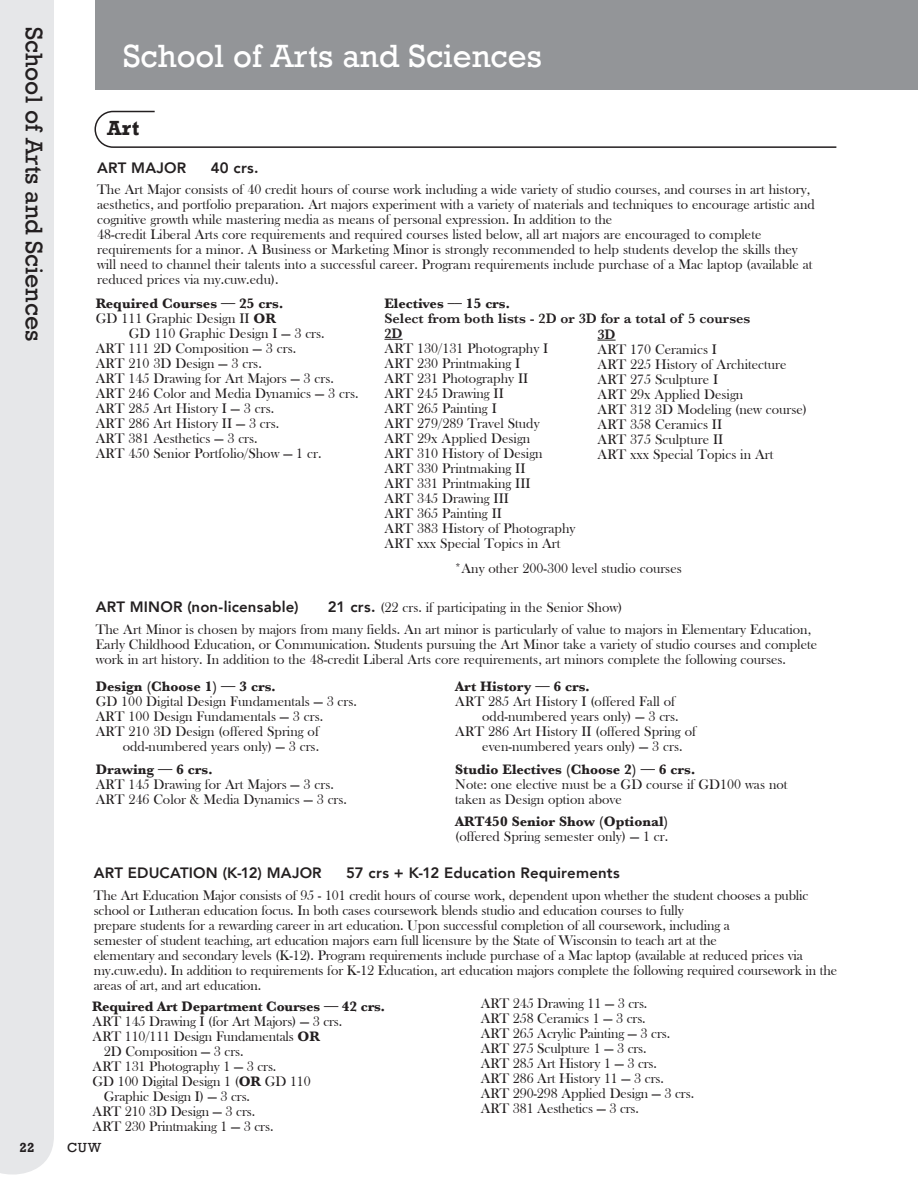
<style>
.page{position:relative;width:918px;height:1188px;background:#fff}
.page>*{position:absolute;margin:0;border:0;box-sizing:border-box;transform-origin:0 0}
.t1{font:33px "Rockwell";color:#fff}
.t2{font:24.75px "Rockwell";color:#231f20}
.t3{font:700 21px "Rockwell";color:#231f20}
.paragraph{font:800 15px "Avenir";letter-spacing:.01em;color:#231f20}
.curriculatab1{font:800 15px "Avenir";letter-spacing:.01em;color:#231f20}
.curriculatab2{font:14.25px/15px "Bask Old Face";color:#231f20}
.paragraph-2{font:14.25px/15px "Bask Old Face";color:#231f20}
.L3{font:14.25px "Bask Old Face";letter-spacing:-.01em;color:#231f20}
.curriculatab2-2{font:700 14.25px "Baskerville";color:#231f20}
.curriculatab2-3{font:600 14.25px "Baskerville";color:#231f20}
.curriculatab1-2{font:14.25px "Bask Old Face";color:#231f20}
.paragraph-3{font:700 14.25px "Baskerville";color:#231f20}
.t4{font:13.5px "Rockwell";color:#231f20}
.t5{font:700 13.5px "Rockwell";color:#231f20}
.s1{font-family:"Baskerville";font-weight:700}
.s2{font-family:"Avenir";font-weight:800;font-size:15px}
</style>
<div class="page">
<div style="left:0;top:0;width:54px;height:1174px;background:#e6e7e9"></div>
<div style="left:95px;top:0;width:823px;height:89px;background:#939598"></div>
<svg style="left:94px;top:110px;width:743px;height:38px"></svg>
<svg style="left:384px;top:339px;width:19px;height:1px"></svg>
<svg style="left:597px;top:340px;width:19px;height:1px"></svg>
<p class="t2" style="left:49px;top:27px;width:316px;rotate:90deg">School of Arts and Sciences</p>
<p class="t1" style="left:123px;top:37px;width:420px">School of Arts and Sciences</p>
<p class="t3" style="left:107px;top:115px;width:34px">Art</p>
<p class="curriculatab1" style="left:97px;top:156px;width:91px">ART MAJOR</p>
<p class="curriculatab1" style="left:211px;top:156px;width:49px">40 crs.</p>
<p class="paragraph-2" style="left:97px;top:183px;width:719px">The Art Major consists of 40 credit hours of course work including a wide variety of studio courses, and courses in art history, aesthetics, and portfolio preparation. Art majors experiment with a variety of materials and techniques to encourage artistic and cognitive growth while mastering media as means of personal expression. In addition to the<br>48-credit Liberal Arts core requirements and required courses listed below, all art majors are encouraged to complete requirements for a minor. A Business or Marketing Minor is strongly recommended to help students develop the skills they will need to channel their talents into a successful career. Program requirements include purchase of a Mac laptop (available at reduced prices via my.cuw.edu).</p>
<p class="paragraph-3" style="left:96px;top:293px;width:189px">Required Courses –– 25 crs.</p>
<p class="paragraph-2" style="left:96px;top:311px;width:182px">GD 111 Graphic Design II <span class="s1">OR</span></p>
<p class="paragraph-2" style="left:129px;top:326px;width:196px">GD 110 Graphic Design I — 3 crs.</p>
<p class="paragraph-2" style="left:96px;top:341px;width:200px">ART 111 2D Composition — 3 crs.</p>
<p class="curriculatab2" style="left:96px;top:356px;width:166px">ART 210 3D Design — 3 crs.</p>
<p class="curriculatab2" style="left:96px;top:371px;width:238px">ART 145 Drawing for Art Majors — 3 crs.</p>
<p class="curriculatab2" style="left:96px;top:386px;width:263px">ART 246 Color and Media Dynamics — 3 crs.</p>
<p class="curriculatab2" style="left:96px;top:401px;width:178px">ART 285 Art History I — 3 crs.</p>
<p class="curriculatab2" style="left:96px;top:416px;width:183px">ART 286 Art History II — 3 crs.</p>
<p class="curriculatab2" style="left:96px;top:431px;width:162px">ART 381 Aesthetics — 3 crs.</p>
<p class="curriculatab2" style="left:96px;top:446px;width:226px">ART 450 Senior Portfolio/Show — 1 cr.</p>
<p class="curriculatab2-2" style="left:384px;top:293px;width:127px">Electives –– 15 crs.</p>
<p class="curriculatab2-3" style="left:384px;top:308px;width:367px">Select from both lists - 2D or 3D for a total of 5 courses</p>
<p class="curriculatab2-3" style="left:384px;top:323px;width:20px">2D</p>
<p class="curriculatab2" style="left:384px;top:341px;width:165px">ART 130/131 Photography I</p>
<p class="curriculatab2" style="left:384px;top:356px;width:137px">ART 230 Printmaking I</p>
<p class="curriculatab2" style="left:384px;top:371px;width:145px">ART 231 Photography II</p>
<p class="curriculatab2" style="left:384px;top:386px;width:121px">ART 245 Drawing II</p>
<p class="curriculatab2" style="left:384px;top:401px;width:114px">ART 265 Painting I</p>
<p class="curriculatab2" style="left:384px;top:416px;width:157px">ART 279/289 Travel Study</p>
<p class="curriculatab2" style="left:384px;top:431px;width:160px">ART 29x Applied Design<br>ART 310 History of Design</p>
<p class="curriculatab2" style="left:384px;top:461px;width:143px">ART 330 Printmaking II</p>
<p class="curriculatab2" style="left:384px;top:476px;width:148px">ART 331 Printmaking III</p>
<p class="curriculatab2" style="left:384px;top:491px;width:126px">ART 345 Drawing III</p>
<p class="curriculatab2" style="left:384px;top:506px;width:119px">ART 365 Painting II</p>
<p class="curriculatab2" style="left:384px;top:521px;width:192px">ART 383 History of Photography</p>
<p class="curriculatab2" style="left:384px;top:536px;width:178px">ART xxx Special Topics in Art</p>
<p class="curriculatab2" style="left:454px;top:561px;width:229px">*Any other 200-300 level studio courses</p>
<p class="curriculatab2-3" style="left:597px;top:324px;width:20px">3D</p>
<p class="curriculatab2" style="left:597px;top:342px;width:121px">ART 170 Ceramics I</p>
<p class="curriculatab2" style="left:597px;top:357px;width:191px">ART 225 History of Architecture</p>
<p class="curriculatab2" style="left:597px;top:372px;width:122px">ART 275 Sculpture I</p>
<p class="curriculatab2" style="left:597px;top:387px;width:147px">ART 29x Applied Design</p>
<p class="curriculatab2" style="left:597px;top:402px;width:211px">ART 312 3D Modeling (new course)</p>
<p class="curriculatab2" style="left:597px;top:417px;width:126px">ART 358 Ceramics II</p>
<p class="curriculatab2" style="left:597px;top:432px;width:127px">ART 375 Sculpture II</p>
<p class="curriculatab2" style="left:597px;top:447px;width:178px">ART xxx Special Topics in Art</p>
<p class="curriculatab1" style="left:96px;top:595px;width:204px">ART MINOR (non-licensable)</p>
<p class="curriculatab1-2" style="left:328px;top:600px;width:296px"><span class="s2">21 crs.</span> (22 crs. if participating in the Senior Show)</p>
<p class="paragraph-2" style="left:96px;top:622px;width:723px">The Art Minor is chosen by majors from many fields. An art minor is particularly of value to majors in Elementary Education,<br>Early Childhood Education, or Communication. Students pursuing the Art Minor take a variety of studio courses and complete work in art history. In addition to the 48-credit Liberal Arts core requirements, art minors complete the following courses.</p>
<p class="paragraph-3" style="left:96px;top:677px;width:182px">Design (Choose 1) — 3 crs.</p>
<p class="curriculatab2" style="left:96px;top:695px;width:261px">GD 100 Digital Design Fundamentals — 3 crs.</p>
<p class="curriculatab2" style="left:96px;top:710px;width:227px">ART 100 Design Fundamentals — 3 crs.</p>
<p class="curriculatab2" style="left:96px;top:725px;width:225px">ART 210 3D Design (offered Spring of</p>
<p class="curriculatab2" style="left:123px;top:740px;width:196px">odd-numbered years only) — 3 crs.</p>
<p class="curriculatab2-2" style="left:96px;top:759px;width:119px">Drawing — 6 crs.</p>
<p class="curriculatab2" style="left:96px;top:777px;width:238px">ART 145 Drawing for Art Majors — 3 crs.</p>
<p class="curriculatab2" style="left:96px;top:792px;width:251px">ART 246 Color &amp; Media Dynamics — 3 crs.</p>
<p class="curriculatab2-2" style="left:455px;top:677px;width:136px">Art History — 6 crs.</p>
<p class="curriculatab2" style="left:455px;top:695px;width:221px">ART 285 Art History I (offered Fall of</p>
<p class="curriculatab2" style="left:482px;top:710px;width:196px">odd-numbered years only) — 3 crs.</p>
<p class="curriculatab2" style="left:455px;top:725px;width:242px">ART 286 Art History II (offered Spring of</p>
<p class="curriculatab2" style="left:482px;top:740px;width:200px">even-numbered years only) — 3 crs.</p>
<p class="curriculatab2-2" style="left:455px;top:759px;width:242px">Studio Electives (Choose 2) — 6 crs.</p>
<p class="curriculatab2" style="left:455px;top:777px;width:334px">Note: one elective must be a GD course if GD100 was not taken as Design option above</p>
<p class="curriculatab2" style="left:455px;top:815px;width:215px"><span class="s1">ART450 Senior Show (Optional) </span>(offered Spring semester only) — 1 cr.</p>
<p class="paragraph" style="left:94px;top:861px;width:230px">ART EDUCATION (K-12) MAJOR</p>
<p class="paragraph" style="left:346px;top:861px;width:275px">57 crs + K-12 Education Requirements</p>
<p class="curriculatab2" style="left:94px;top:888px;width:745px">The Art Education Major consists of 95 - 101 credit hours of course work, dependent upon whether the student chooses a public school or Lutheran education focus. In both cases coursework blends studio and education courses to fully<br>prepare students for a rewarding career in art education. Upon successful completion of all coursework, including a<br>semester of student teaching, art education majors earn full licensure by the State of Wisconsin to teach art at the<br>elementary and secondary levels (K-12). Program requirements include purchase of a Mac laptop (available at reduced prices via my.cuw.edu). In addition to requirements for K-12 Education, art education majors complete the following required coursework in the areas of art, and art education.</p>
<p class="curriculatab2-2" style="left:92px;top:997px;width:295px">Required Art Department Courses — 42 crs.</p>
<p class="L3" style="left:93px;top:1014px;width:249px">ART 145 Drawing I (for Art Majors) — 3 crs.</p>
<p class="L3" style="left:93px;top:1029px;width:229px">ART 110/111 Design Fundamentals <span class="s1">OR</span></p>
<p class="L3" style="left:104px;top:1044px;width:139px">2D Composition — 3 crs.</p>
<p class="L3" style="left:93px;top:1059px;width:183px">ART 131 Photography 1 — 3 crs.</p>
<p class="L3" style="left:93px;top:1074px;width:220px">GD 100 Digital Design 1 (<span class="s1">OR</span> GD 110</p>
<p class="L3" style="left:104px;top:1089px;width:146px">Graphic Design I) — 3 crs.</p>
<p class="L3" style="left:93px;top:1104px;width:162px">ART 210 3D Design — 3 crs.</p>
<p class="L3" style="left:93px;top:1119px;width:181px">ART 230 Printmaking 1 — 3 crs.</p>
<p class="L3" style="left:481px;top:996px;width:166px">ART 245 Drawing 11 — 3 crs.</p>
<p class="L3" style="left:481px;top:1011px;width:165px">ART 258 Ceramics 1 — 3 crs.</p>
<p class="L3" style="left:481px;top:1026px;width:189px">ART 265 Acrylic Painting — 3 crs.</p>
<p class="L3" style="left:481px;top:1041px;width:166px">ART 275 Sculpture 1 — 3 crs.</p>
<p class="L3" style="left:481px;top:1056px;width:176px">ART 285 Art History 1 — 3 crs.</p>
<p class="L3" style="left:481px;top:1071px;width:183px">ART 286 Art History 11 — 3 crs.</p>
<p class="L3" style="left:481px;top:1086px;width:213px">ART 290-298 Applied Design — 3 crs.</p>
<p class="L3" style="left:481px;top:1101px;width:158px">ART 381 Aesthetics — 3 crs.</p>
<p class="t5" style="left:20px;top:1139px;width:16px">22</p>
<p class="t4" style="left:67px;top:1139px;width:36px">CUW</p>
</div>
